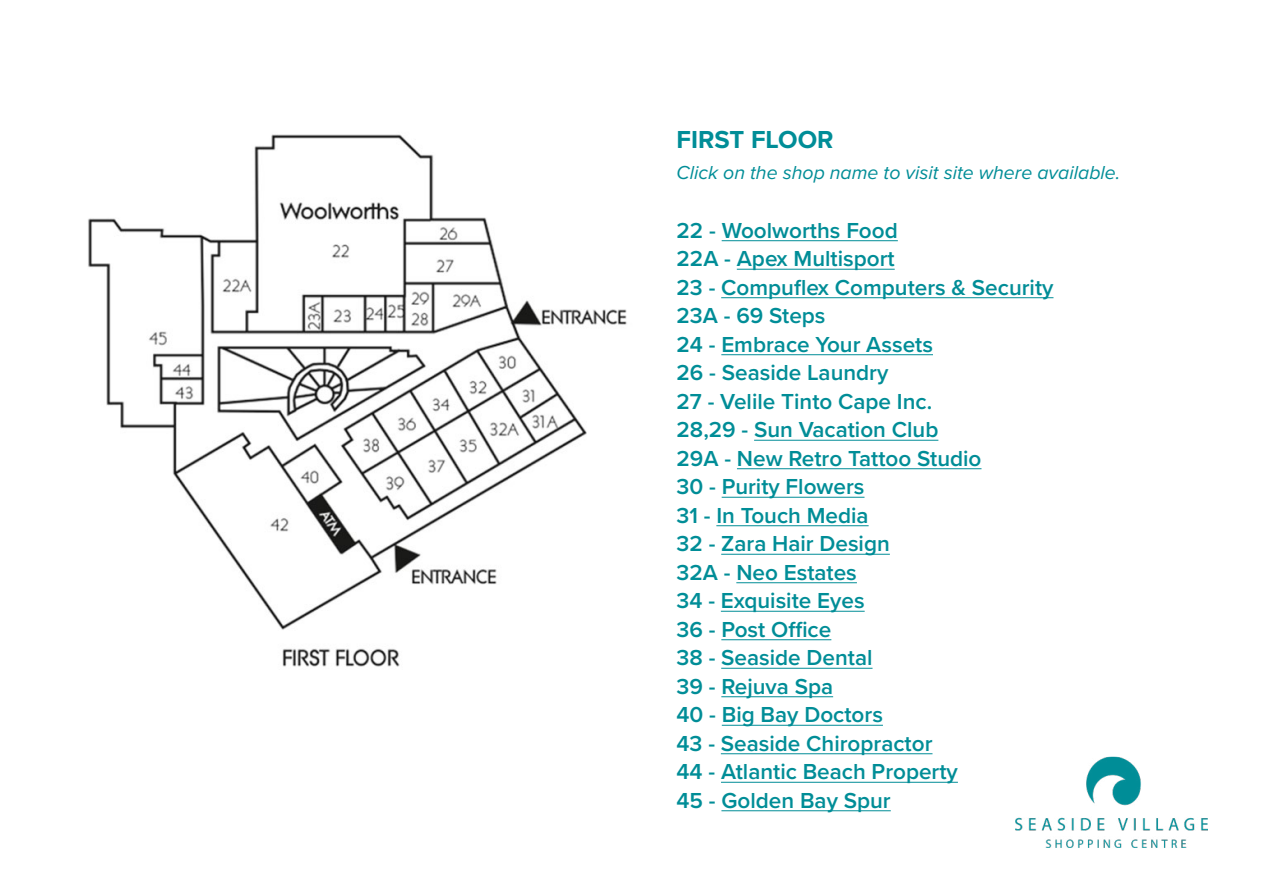
<style>
.page{position:relative;width:1263px;height:893px;background:#fff}
.page>*{position:absolute;margin:0;border:0;box-sizing:border-box;transform-origin:0 0}
.t1{font:700 25.5px "Proxima Nova";color:#008d97}
.t2{font:600 22.5px/28.5px "Proxima Nova";color:#008d97}
.t3{font:italic 19.5px "Proxima Nova";color:#008d97}
</style>
<div class="page">
<hr style="left:722px;top:240px;width:176px;height:1px;background:#008d97">
<hr style="left:737px;top:269px;width:158px;height:1px;background:#008d97">
<hr style="left:721px;top:297px;width:332px;height:1px;background:#008d97">
<hr style="left:721px;top:354px;width:212px;height:1px;background:#008d97">
<hr style="left:754px;top:440px;width:184px;height:1px;background:#008d97">
<hr style="left:737px;top:468px;width:244px;height:1px;background:#008d97">
<hr style="left:722px;top:497px;width:142px;height:1px;background:#008d97">
<hr style="left:716px;top:525px;width:153px;height:1px;background:#008d97">
<hr style="left:721px;top:554px;width:169px;height:1px;background:#008d97">
<hr style="left:736px;top:582px;width:121px;height:1px;background:#008d97">
<hr style="left:721px;top:611px;width:144px;height:1px;background:#008d97">
<hr style="left:721px;top:639px;width:110px;height:1px;background:#008d97">
<hr style="left:721px;top:668px;width:151px;height:1px;background:#008d97">
<hr style="left:721px;top:696px;width:112px;height:1px;background:#008d97">
<hr style="left:722px;top:725px;width:161px;height:1px;background:#008d97">
<hr style="left:721px;top:753px;width:211px;height:1px;background:#008d97">
<hr style="left:721px;top:782px;width:237px;height:1px;background:#008d97">
<hr style="left:721px;top:810px;width:170px;height:1px;background:#008d97">
<img style="left:1015px;top:756px;width:192px;height:92px">
<img style="left:88px;top:134px;width:539px;height:533px">
<p class="t1" style="left:676px;top:120px;width:159px">FIRST FLOOR</p>
<p class="t3" style="left:676px;top:158px;width:445px">Click on the shop name to visit site where available.</p>
<p class="t2" style="left:676px;top:215px;width:378px">22 - Woolworths Food<br>22A - Apex Multisport<br>23 - Compuflex Computers &amp; Security<br>23A - 69 Steps<br>24 - Embrace Your Assets<br>26 - Seaside Laundry<br>27 - Velile Tinto Cape Inc.<br>28,29 - Sun Vacation Club<br>29A - New Retro Tattoo Studio<br>30 - Purity Flowers<br>31 - In Touch Media<br>32 - Zara Hair Design<br>32A - Neo Estates<br>34 - Exquisite Eyes<br>36 - Post Office<br>38 - Seaside Dental<br>39 - Rejuva Spa<br>40 - Big Bay Doctors<br>43 - Seaside Chiropractor<br>44 - Atlantic Beach Property<br>45 - Golden Bay Spur</p>
</div>
